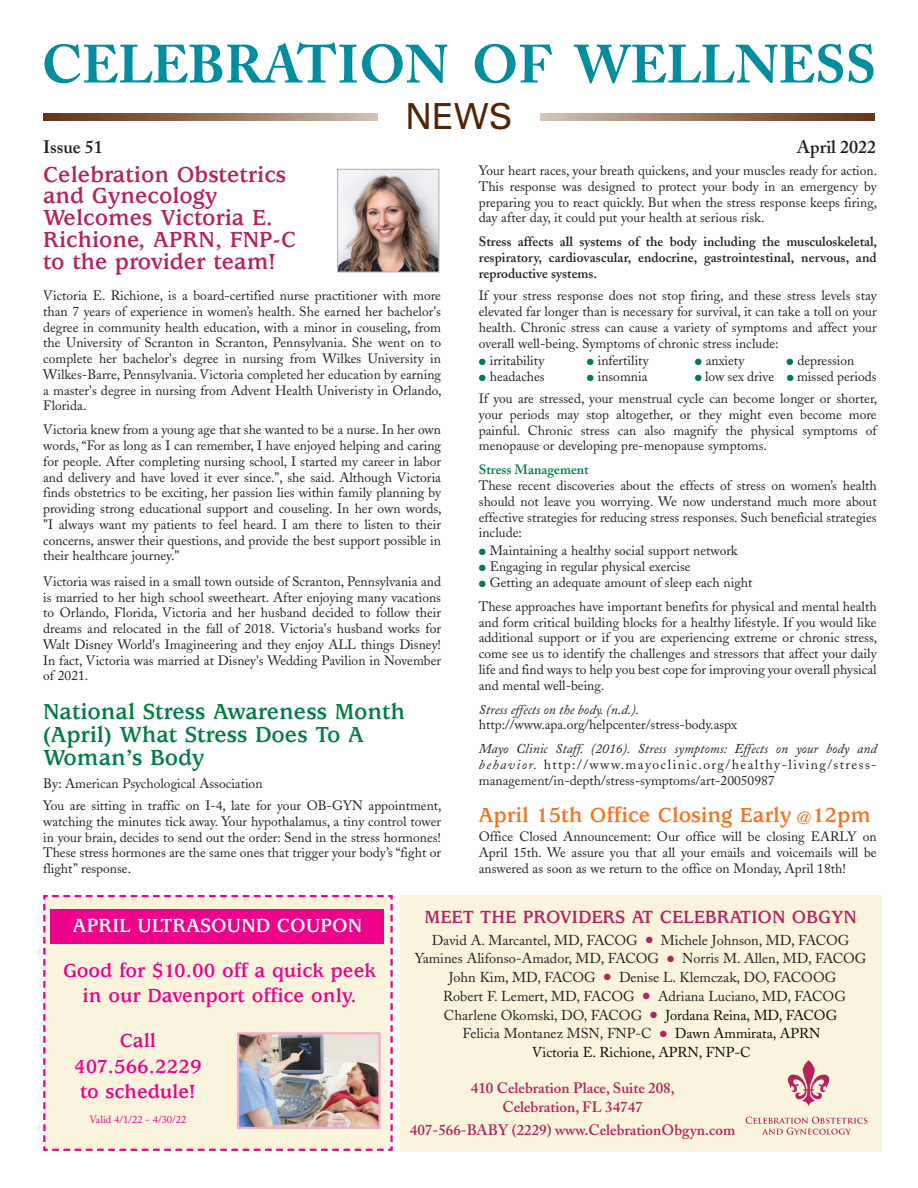
<style>
.page{position:relative;width:918px;height:1188px;background:#fff}
.page>*{position:absolute;margin:0;border:0;box-sizing:border-box;transform-origin:0 0}
.t1{font:700 53.25px "Adobe Caslon";color:#008d9e}
.t2{font:36px "Zurich BT";color:#542404}
.t3{font:700 24px/21.8px "Usherwood";color:#b4235f}
.t4{font:700 24px/23.2px "Usherwood";color:#007d43}
.t5{font:700 22.5px "Usherwood";color:#f47321}
.t6{font:700 21px "Usherwood";color:#fff}
.t7{font:700 20.85px "Usherwood";color:#ed028c}
.t8{font:700 19.5px "Usherwood";color:#b4235f}
.t9{font:600 18px "Adobe Caslon";color:#231f20}
.t10{font:600 15px "Adobe Caslon";color:#b4235f}
.t11{font:14.25px "Adobe Caslon";color:#231f20}
.t12{font:14.25px "Adobe Caslon";color:#080505}
.t13{font:13.5px/15.8px "Adobe Caslon";color:#231f20;text-align:justify}
.t14{font:600 13.5px/15.8px "Adobe Caslon";letter-spacing:.01em;color:#231f20;text-align:justify}
.t15{font:italic 13.5px "Adobe Caslon";color:#231f20}
.t16{font:600 13.5px "Adobe Caslon";color:#007d43}
.t17{font:10.5px "Adobe Caslon";color:#ed028c}
.s1{color:#007d43}
.s2{font-style:italic}
.s3{color:#fff}
.s4{font-size:16.5px}
.s5{color:#b4235f}
.s6{color:#080505}
</style>
<div class="page">
<div style="left:400px;top:895px;width:481px;height:256px;background:#fbf4dc"></div>
<svg style="left:788px;top:1060px;width:42px;height:47px"></svg>
<div style="left:43px;top:895px;width:350px;height:256px;background:#fbf4dc"></div>
<div style="left:51px;top:909px;width:333px;height:34px;background:#ed028c"></div>
<img style="left:240px;top:1035px;width:138px;height:91px">
<div style="left:237px;top:1032px;width:144px;height:97px;border:2px solid #f5adce"></div>
<svg style="left:43px;top:114px;width:832px;height:6px;background:#987560"></svg>
<div style="left:378px;top:103px;width:162px;height:49px;background:#fff"></div>
<img style="left:339px;top:171px;width:98px;height:99px">
<div style="left:337px;top:169px;width:102px;height:103px;border:1px solid #aaabaf"></div>
<svg style="left:746px;top:1117px;width:121px;height:18px"></svg>
<p class="t1" style="left:42px;top:43px;width:836px">CELEBRATION OF WELLNESS</p>
<p class="t2" style="left:406px;top:102px;width:108px">NEWS</p>
<p class="t9" style="left:43px;top:139px;width:61px">Issue 51</p>
<p class="t9" style="left:797px;top:139px;width:81px">April 2022</p>
<p class="t3" style="left:43px;top:166px;width:254px">Celebration Obstetrics and Gynecology<br>Welcomes Victoria E.<br>Richione, APRN, FNP-C to the provider team!</p>
<p class="t13" style="left:43px;top:289px;width:400px">Victoria E. Richione, is a board-certified nurse practitioner with more than 7 years of experience in women’s health. She earned her bachelor's degree in community health education, with a minor in couseling, from the University of Scranton in Scranton, Pennsylvania. She went on to complete her bachelor's degree in nursing from Wilkes University in Wilkes-Barre, Pennsylvania. Victoria completed her education by earning a master's degree in nursing from Advent Health Univeristy in Orlando, Florida.</p>
<p class="t13" style="left:43px;top:423px;width:400px">Victoria knew from a young age that she wanted to be a nurse. In her own words, “For as long as I can remember, I have enjoyed helping and caring for people. After completing nursing school, I started my career in labor and delivery and have loved it ever since.”, she said. Although Victoria finds obstetrics to be exciting, her passion lies within family planning by providing strong educational support and couseling. In her own words, "I always want my patients to feel heard. I am there to listen to their concerns, answer their questions, and provide the best support possible in their healthcare journey."</p>
<p class="t13" style="left:43px;top:575px;width:399px">Victoria was raised in a small town outside of Scranton, Pennsylvania and is married to her high school sweetheart. After enjoying many vacations to Orlando, Florida, Victoria and her husband decided to follow their dreams and relocated in the fall of 2018. Victoria's husband works for Walt Disney World's Imagineering and they enjoy ALL things Disney!<br>In fact, Victoria was married at Disney's Wedding Pavilion in November of 2021.</p>
<p class="t4" style="left:43px;top:702px;width:363px">National Stress Awareness Month (April) What Stress Does To A<br>Woman’s Body</p>
<p class="t13" style="left:43px;top:777px;width:221px">By: American Psychological Association</p>
<p class="t13" style="left:43px;top:799px;width:400px">You are sitting in traffic on I-4, late for your OB-GYN appointment, watching the minutes tick away. Your hypothalamus, a tiny control tower in your brain, decides to send out the order: Send in the stress hormones!<br>These stress hormones are the same ones that trigger your body’s “fight or flight” response.</p>
<p class="t13" style="left:479px;top:164px;width:400px">Your heart races, your breath quickens, and your muscles ready for action.<br>This response was designed to protect your body in an emergency by preparing you to react quickly. But when the stress response keeps firing, day after day, it could put your health at serious risk.</p>
<p class="t14" style="left:479px;top:236px;width:400px">Stress affects all systems of the body including the musculoskeletal, respiratory, cardiovascular, endocrine, gastrointestinal, nervous, and reproductive systems.</p>
<p class="t13" style="left:479px;top:290px;width:399px">If your stress response does not stop firing, and these stress levels stay elevated far longer than is necessary for survival, it can take a toll on your health. Chronic stress can cause a variety of symptoms and affect your overall well-being. Symptoms of chronic stress include:</p>
<p class="t13" style="left:479px;top:354px;width:67px"><span class="s1">●</span> irritability</p>
<p class="t13" style="left:587px;top:354px;width:63px"><span class="s1">●</span> infertility</p>
<p class="t13" style="left:695px;top:354px;width:51px"><span class="s1">●</span> anxiety</p>
<p class="t13" style="left:787px;top:354px;width:69px"><span class="s1">●</span> depression</p>
<p class="t13" style="left:479px;top:370px;width:67px"><span class="s1">●</span> headaches</p>
<p class="t13" style="left:587px;top:370px;width:62px"><span class="s1">●</span> insomnia</p>
<p class="t13" style="left:695px;top:370px;width:183px"><span class="s1">●</span> low sex drive <span class="s1">●</span> missed periods</p>
<p class="t13" style="left:479px;top:392px;width:400px">If you are stressed, your menstrual cycle can become longer or shorter, your periods may stop altogether, or they might even become more painful. Chronic stress can also magnify the physical symptoms of menopause or developing pre-menopause symptoms.</p>
<p class="t16" style="left:479px;top:464px;width:111px">Stress Management</p>
<p class="t13" style="left:479px;top:479px;width:399px">These recent discoveries about the effects of stress on women’s health should not leave you worrying. We now understand much more about effective strategies for reducing stress responses. Such beneficial strategies include:</p>
<p class="t13" style="left:479px;top:545px;width:260px"><span class="s1">●</span> Maintaining a healthy social support network</p>
<p class="t13" style="left:479px;top:560px;width:213px"><span class="s1">●</span> Engaging in regular physical exercise</p>
<p class="t13" style="left:479px;top:576px;width:275px"><span class="s1">●</span> Getting an adequate amount of sleep each night</p>
<p class="t13" style="left:479px;top:600px;width:400px">These approaches have important benefits for physical and mental health and form critical building blocks for a healthy lifestyle. If you would like additional support or if you are experiencing extreme or chronic stress, come see us to identify the challenges and stressors that affect your daily life and find ways to help you best cope for improving your overall physical and mental well-being.</p>
<p class="t15" style="left:479px;top:704px;width:162px">Stress effects on the body. (n.d.).</p>
<p class="t13" style="left:479px;top:719px;width:260px">http://www.apa.org/helpcenter/stress-body.aspx</p>
<p class="t13" style="left:479px;top:743px;width:399px"><span class="s2">Mayo Clinic Staff. (2016). Stress symptoms: Effects on your body and behavior.</span><span class="s3">.</span>http://www.mayoclinic.org/healthy-living/stress&shy;management/in-depth/stress-symptoms/art-20050987</p>
<p class="t5" style="left:479px;top:806px;width:393px">April 15th Office Closing Early <span class="s4">@</span>12pm</p>
<p class="t13" style="left:479px;top:830px;width:399px">Office Closed Announcement: Our office will be closing EARLY on April 15th. We assure you that all your emails and voicemails will be answered as soon as we return to the office on Monday, April 18th!</p>
<p class="t8" style="left:425px;top:909px;width:434px">MEET THE PROVIDERS AT CELEBRATION OBGYN</p>
<p class="t11" style="left:432px;top:934px;width:419px">David A. Marcantel, MD, FACOG <span class="s5">●</span> Michele Johnson, MD, FACOG</p>
<p class="t11" style="left:415px;top:953px;width:453px">Yamines Alifonso-Amador, MD, FACOG <span class="s5">●</span> Norris M. Allen, MD, FACOG</p>
<p class="t11" style="left:449px;top:972px;width:389px">John Kim, MD, FACOG <span class="s5">●</span> Denise L. Klemczak, DO, FACOOG</p>
<p class="t11" style="left:443px;top:990px;width:404px">Robert F. Lemert, MD, FACOG <span class="s5">●</span> Adriana Luciano, MD, FACOG</p>
<p class="t11" style="left:444px;top:1009px;width:395px">Charlene Okomski, DO, FACOG <span class="s5">●</span> <span class="s6">Jordana Reina, MD, FACOG</span></p>
<p class="t11" style="left:463px;top:1028px;width:359px">Felicia Montanez MSN, FNP-C <span class="s5">●</span> <span class="s6">Dawn Ammirata, APRN</span></p>
<p class="t12" style="left:532px;top:1047px;width:220px">Victoria E. Richione, APRN, FNP-C</p>
<p class="t10" style="left:471px;top:1082px;width:205px">410 Celebration Place, Suite 208,</p>
<p class="t10" style="left:502px;top:1101px;width:142px">Celebration, FL 34747</p>
<p class="t10" style="left:410px;top:1124px;width:327px">407-566-BABY (2229) www.CelebrationObgyn.com</p>
<p class="t6" style="left:73px;top:918px;width:291px">APRIL ULTRASOUND COUPON</p>
<p class="t7" style="left:63px;top:963px;width:315px">Good for $10.00 off a quick peek</p>
<p class="t7" style="left:83px;top:988px;width:275px">in our Davenport office only.</p>
<p class="t7" style="left:120px;top:1033px;width:38px">Call</p>
<p class="t7" style="left:74px;top:1058px;width:129px">407.566.2229</p>
<p class="t7" style="left:80px;top:1084px;width:117px">to schedule!</p>
<p class="t17" style="left:89px;top:1116px;width:98px">Valid 4/1/22 - 4/30/22</p>
</div>
